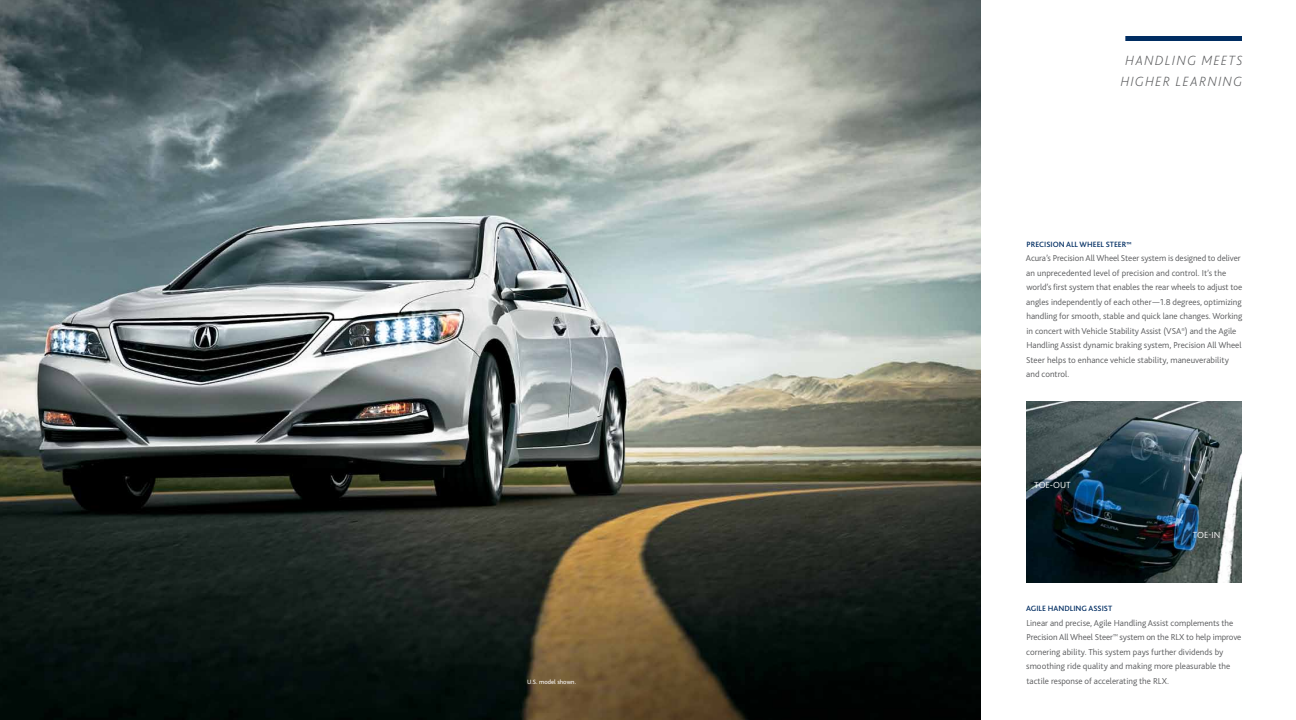
<style>
.page{position:relative;width:1296px;height:720px;background:#fff}
.page>*{position:absolute;margin:0;border:0;box-sizing:border-box;transform-origin:0 0}
.t1{font:italic 200 14px "Bliss 2";letter-spacing:.1em;color:#58595b}
.t2{font:300 9.2px "Bliss 2";color:#fff}
.t3{font:300 9px/14.5px "Bliss 2";color:#58595b}
.t4{font:500 8px "Bliss 2";color:#002d62}
.t5{font:6.5px "Bliss 2";color:#fff}
</style>
<div class="page">
<div style="left:1125px;top:36px;width:117px;height:5px;background:#002d62"></div>
<img style="left:1026px;top:401px;width:216px;height:181px">
<img style="left:0;top:0;width:981px;height:720px">
<h1 class="t1" style="left:1126px;top:52px;width:20px">HANDLIN</h1>
<h1 class="t1" style="left:1187px;top:52px;width:35px">G MEETS</h1>
<h1 class="t1" style="left:1121px;top:73px;width:34px">HIGHER</h1>
<h1 class="t1" style="left:1176px;top:73px;width:17px">LEARNIN</h1>
<h1 class="t1" style="left:1234px;top:73px;width:10px">G</h1>
<p class="t4" style="left:1027px;top:239px;width:107px">PRECISION ALL WHEEL STEER<sup>™</sup></p>
<p class="t3" style="left:1026px;top:251px;width:218px">Acura’s Precision All Wheel Steer system is designed to deliver an unprecedented level of precision and control. It’s the world’s first system that enables the rear wheels to adjust toe angles independently of each other—1.8 degrees, optimizing handling for smooth, stable and quick lane changes. Working in concert with Vehicle Stability Assist (VSA<sup>®</sup>) and the Agile Handling Assist dynamic braking system, Precision All Wheel Steer helps to enhance vehicle stability, maneuverability and control.</p>
<p class="t2" style="left:1034px;top:480px;width:38px">TOE-OUT</p>
<p class="t2" style="left:1193px;top:529px;width:29px">TOE-i n</p>
<p class="t4" style="left:1026px;top:604px;width:88px">AGILE HANDLING ASSIST</p>
<p class="t3" style="left:1026px;top:615px;width:217px">Linear and precise, Agile Handling Assist complements the Precision All Wheel Steer<sup>™</sup> system on the RLX to help improve cornering ability. This system pays further dividends by smoothing ride quality and making more pleasurable the</p>
<p class="t5" style="left:527px;top:678px;width:50px">U.S. model shown.</p>
<p class="t3" style="left:1026px;top:673px;width:144px">tactile response of accelerating the RLX.</p>
</div>
